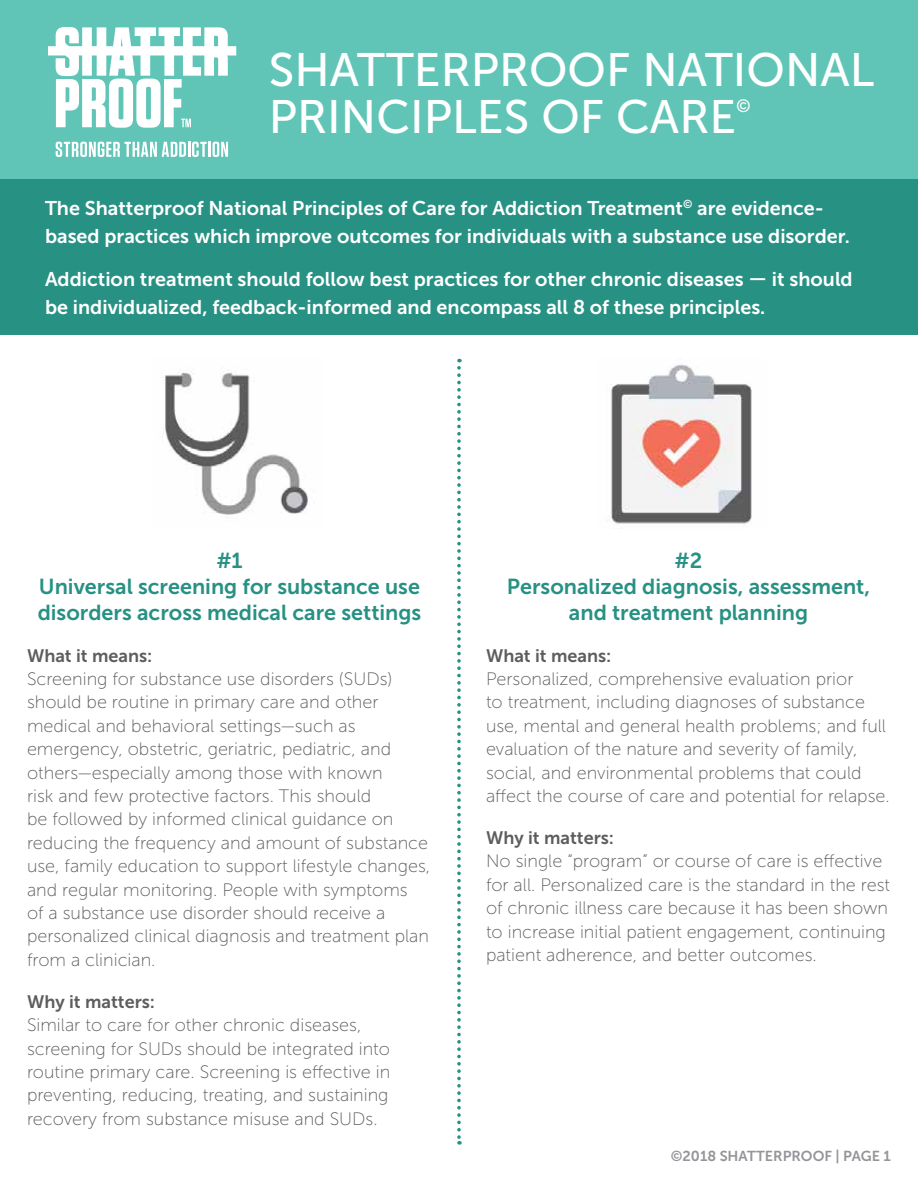
<style>
.page{position:relative;width:918px;height:1188px;background:#fff}
.page>*{position:absolute;margin:0;border:0;box-sizing:border-box;transform-origin:0 0}
.t1{font:46.8px/46.8px "Museo Sans 500";color:#fff}
.t2{font:21.6px/26px "Museo Sans 700";color:#279184;text-align:center}
.t3{font:19.8px/28.8px "Museo Sans 700";color:#fff}
.t4{font:18px/23.4px "Museo Sans 100";color:#5c5d5f}
.t5{font:18px "Museo Sans 700";color:#5c5d5f}
.t6{font:17.85px "Museo Sans 500";color:#fff}
.t7{font:14.4px "Museo Sans 700";color:#949598}
</style>
<div class="page">
<div style="left:0;top:0;width:918px;height:305px;background:#60c5b7"></div>
<div style="left:0;top:179px;width:918px;height:156px;background:#279184"></div>
<svg style="left:56px;top:142px;width:151px;height:15px"></svg>
<hr style="left:208px;top:142px;width:3px;height:15px;background:#fff">
<svg style="left:213px;top:142px;width:15px;height:15px"></svg>
<svg style="left:48px;top:27px;width:188px;height:101px"></svg>
<img style="left:607px;top:364px;width:145px;height:160px">
<img style="left:163px;top:370px;width:145px;height:148px">
<svg style="left:457px;top:368px;width:4px;height:777px"></svg>
<h1 class="t1" style="left:269px;top:47px;width:607px">SHATTERPROOF NATIONAL<br>PRINCIPLES OF CARE</h1>
<p class="t6" style="left:736px;top:96px;width:16px">©</p>
<p class="t3" style="left:45px;top:193px;width:806px">The Shatterproof National Principles of Care for Addiction Treatment<sup>©</sup> are evidence&shy;based practices which improve outcomes for individuals with a substance use disorder.</p>
<p class="t3" style="left:45px;top:264px;width:809px">Addiction treatment should follow best practices for other chronic diseases — it should be individualized, feedback-informed and encompass all 8 of these principles.</p>
<p class="t2" style="left:38px;top:548px;width:385px">#1<br>Universal screening for substance use disorders across medical care settings</p>
<p class="t5" style="left:27px;top:645px;width:127px">What it means:</p>
<p class="t4" style="left:27px;top:667px;width:405px">Screening for substance use disorders (SUDs) should be routine in primary care and other medical and behavioral settings—such as emergency, obstetric, geriatric, pediatric, and others—especially among those with known<br>risk and few protective factors. This should<br>be followed by informed clinical guidance on reducing the frequency and amount of substance use, family education to support lifestyle changes, and regular monitoring. People with symptoms<br>of a substance use disorder should receive a personalized clinical diagnosis and treatment plan from a clinician.</p>
<p class="t5" style="left:27px;top:991px;width:130px">Why it matters:</p>
<p class="t4" style="left:27px;top:1013px;width:365px">Similar to care for other chronic diseases, screening for SUDs should be integrated into routine primary care. Screening is effective in preventing, reducing, treating, and sustaining recovery from substance misuse and SUDs.</p>
<p class="t2" style="left:507px;top:548px;width:365px">#2<br>Personalized diagnosis, assessment, and treatment planning</p>
<p class="t5" style="left:486px;top:645px;width:127px">What it means:</p>
<p class="t4" style="left:486px;top:667px;width:405px">Personalized, comprehensive evaluation prior<br>to treatment, including diagnoses of substance use, mental and general health problems; and full evaluation of the nature and severity of family, social, and environmental problems that could affect the course of care and potential for relapse.</p>
<p class="t5" style="left:486px;top:828px;width:130px">Why it matters:</p>
<p class="t4" style="left:486px;top:850px;width:406px">No single “program” or course of care is effective for all. Personalized care is the standard in the rest of chronic illness care because it has been shown to increase initial patient engagement, continuing patient adherence, and better outcomes.</p>
<p class="t7" style="left:671px;top:1148px;width:222px">©2018 SHATTERPROOF | PAGE 1</p>
</div>
